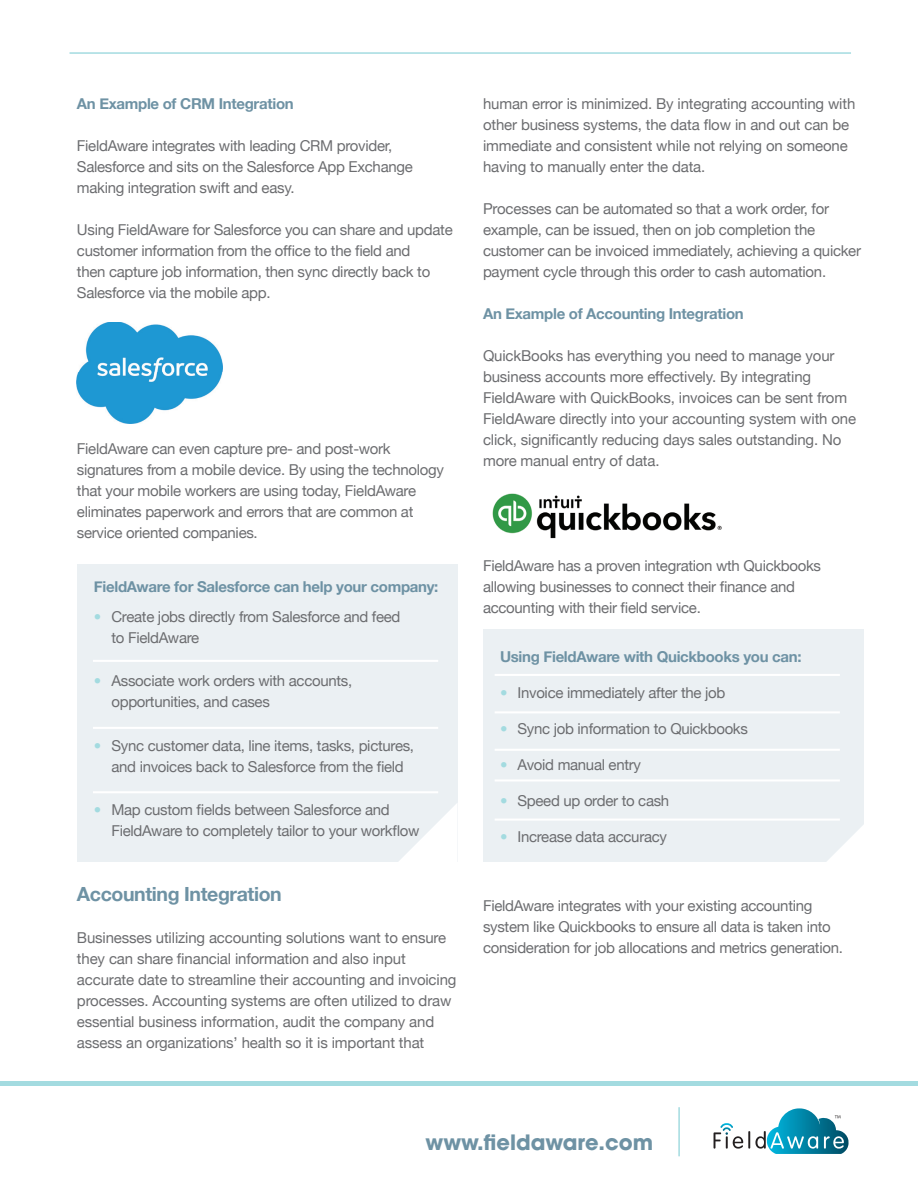
<style>
.page{position:relative;width:918px;height:1188px;background:#fff}
.page>*{position:absolute;margin:0;border:0;box-sizing:border-box;transform-origin:0 0}
.t1{font:700 21px "Avant Garde";color:#6e92a4}
.t2{font:700 19.5px "Helvetica Neue";letter-spacing:-.02em;color:#6e92a4}
.t3{font:15px/21px "Helvetica Neue";letter-spacing:-.02em;color:#6c6d70}
.t4{font:700 15px "Helvetica Neue";letter-spacing:-.02em;color:#6e92a4}
.s1{color:#a3dbe0}
</style>
<div class="page">
<div style="left:483px;top:629px;width:381px;height:233px;background:#ebf0f3"></div>
<div style="left:77px;top:564px;width:381px;height:298px;background:#ebf0f3"></div>
<hr style="left:678px;top:1107px;width:2px;height:49px;background:#a3dbe0">
<svg style="left:714px;top:1108px;width:135px;height:46px"></svg>
<hr style="left:0;top:1082px;width:918px;height:4px;background:#a3dbe0">
<hr style="left:70px;top:52px;width:781px;height:2px;background:#a3dbe0">
<hr style="left:93px;top:660px;width:345px;height:2px;background:#fff">
<hr style="left:93px;top:727px;width:345px;height:2px;background:#fff">
<hr style="left:93px;top:791px;width:345px;height:2px;background:#fff">
<svg style="left:399px;top:804px;width:58px;height:58px"></svg>
<svg style="left:827px;top:825px;width:37px;height:37px"></svg>
<hr style="left:495px;top:674px;width:345px;height:2px;background:#fff">
<hr style="left:495px;top:711px;width:345px;height:2px;background:#fff">
<hr style="left:495px;top:749px;width:345px;height:2px;background:#fff">
<hr style="left:495px;top:779px;width:345px;height:3px;background:#fff">
<hr style="left:495px;top:819px;width:345px;height:2px;background:#fff">
<img style="left:77px;top:322px;width:145px;height:102px">
<img style="left:492px;top:493px;width:230px;height:46px">
<p class="t4" style="left:77px;top:90px;width:218px">An Example of CRM Integration</p>
<p class="t3" style="left:77px;top:134px;width:337px">FieldAware integrates with leading CRM provider,<br>Salesforce and sits on the Salesforce App Exchange making integration swift and easy.</p>
<p class="t3" style="left:77px;top:218px;width:377px">Using FieldAware for Salesforce you can share and update customer information from the office to the field and<br>then capture job information, then sync directly back to Salesforce via the mobile app.</p>
<p class="t3" style="left:77px;top:437px;width:368px">FieldAware can even capture pre- and post-work signatures from a mobile device. By using the technology that your mobile workers are using today, FieldAware eliminates paperwork and errors that are common at service oriented companies.</p>
<p class="t4" style="left:94px;top:573px;width:346px">FieldAware for Salesforce can help your company:</p>
<p class="t3" style="left:111px;top:605px;width:291px;text-indent:-17px"><span class="s1">•</span> Create jobs directly from Salesforce and feed to FieldAware</p>
<p class="t3" style="left:111px;top:669px;width:242px;text-indent:-17px"><span class="s1">•</span> Associate work orders with accounts, opportunities, and cases</p>
<p class="t3" style="left:94px;top:734px;width:322px;text-align:center"><span class="s1">•</span> Sync customer data, line items, tasks, pictures, and invoices back to Salesforce from the field</p>
<p class="t3" style="left:111px;top:798px;width:310px;text-indent:-17px"><span class="s1">•</span> Map custom fields between Salesforce and<br>FieldAware to completely tailor to your workflow</p>
<h2 class="t2" style="left:77px;top:876px;width:206px">Accounting Integration</h2>
<p class="t3" style="left:77px;top:926px;width:381px">Businesses utilizing accounting solutions want to ensure they can share financial information and also input accurate date to streamline their accounting and invoicing processes. Accounting systems are often utilized to draw essential business information, audit the company and assess an organizations’ health so it is important that</p>
<p class="t3" style="left:483px;top:92px;width:374px">human error is minimized. By integrating accounting with other business systems, the data flow in and out can be immediate and consistent while not relying on someone having to manually enter the data.</p>
<p class="t3" style="left:483px;top:197px;width:380px">Processes can be automated so that a work order, for example, can be issued, then on job completion the customer can be invoiced immediately, achieving a quicker payment cycle through this order to cash automation.</p>
<p class="t4" style="left:483px;top:300px;width:262px">An Example of Accounting Integration</p>
<p class="t3" style="left:483px;top:344px;width:375px">QuickBooks has everything you need to manage your business accounts more effectively. By integrating FieldAware with QuickBooks, invoices can be sent from FieldAware directly into your accounting system with one click, significantly reducing days sales outstanding. No more manual entry of data.</p>
<p class="t3" style="left:483px;top:554px;width:340px">FieldAware has a proven integration wth Quickbooks allowing businesses to connect their finance and accounting with their field service.</p>
<p class="t4" style="left:500px;top:643px;width:303px">Using FieldAware with Quickbooks you can:</p>
<p class="t3" style="left:500px;top:681px;width:227px"><span class="s1">•</span> Invoice immediately after the job</p>
<p class="t3" style="left:500px;top:717px;width:249px"><span class="s1">•</span> Sync job information to Quickbooks</p>
<p class="t3" style="left:500px;top:753px;width:143px"><span class="s1">•</span> Avoid manual entry</p>
<p class="t3" style="left:500px;top:789px;width:171px"><span class="s1">•</span> Speed up order to cash</p>
<p class="t3" style="left:500px;top:825px;width:169px"><span class="s1">•</span> Increase data accuracy</p>
<p class="t3" style="left:483px;top:894px;width:361px">FieldAware integrates with your existing accounting system like Quickbooks to ensure all data is taken into consideration for job allocations and metrics generation.</p>
<h1 class="t1" style="left:426px;top:1129px;width:229px">www.fieldaware.com</h1>
</div>
